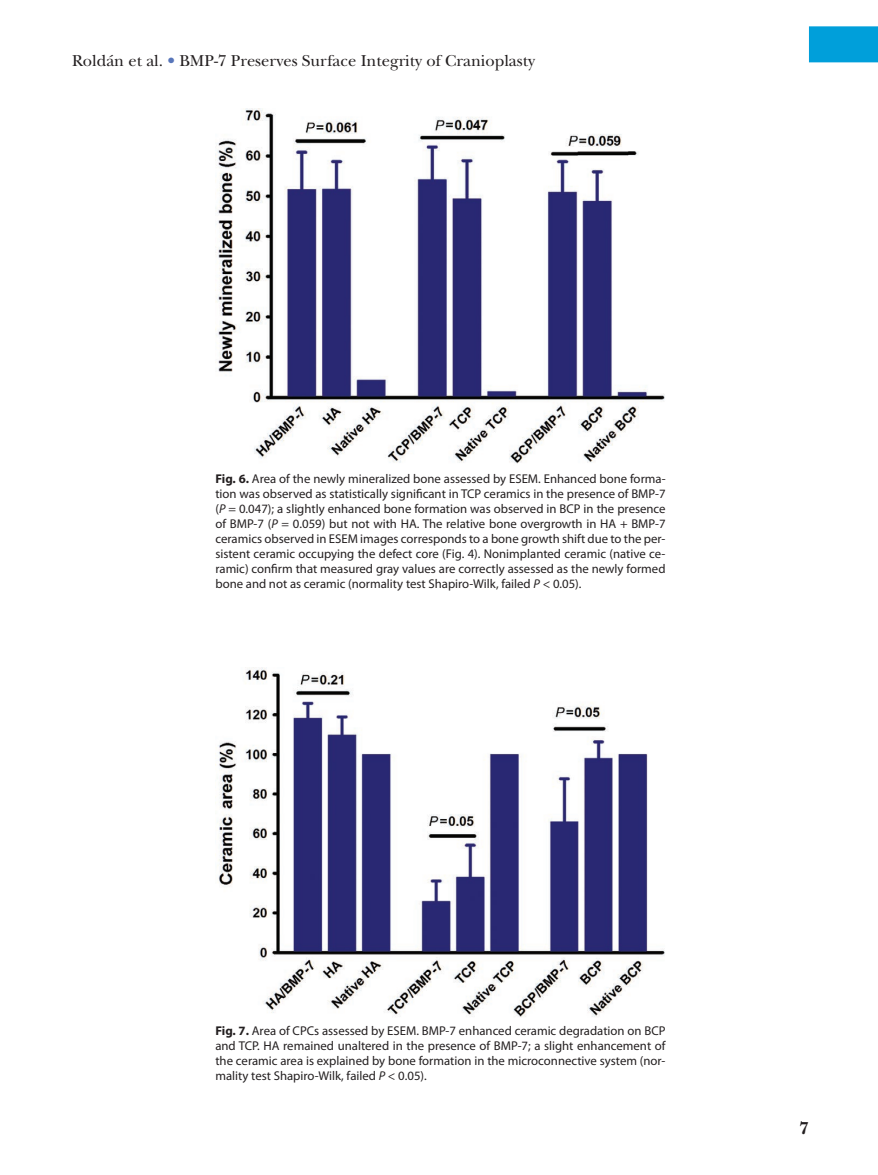
<style>
.page{position:relative;width:878px;height:1175px;background:#fff}
.page>*{position:absolute;margin:0;border:0;box-sizing:border-box;transform-origin:0 0}
.t1{font:700 18px "New Baskerville";color:#231f20}
.t2{font:16.5px "New Baskerville";color:#231f20}
.t3{font:12.75px/15px "Myriad Pro";color:#231f20;text-align:justify}
.s1{color:#5876ba}
.s2{font-weight:700}
.s3{font-style:italic}
</style>
<div class="page">
<div style="left:808px;top:26px;width:70px;height:36px;background:#009fda"></div>
<img style="left:215px;top:108px;width:450px;height:356px">
<img style="left:215px;top:667px;width:450px;height:350px">
<p class="t2" style="left:72px;top:51px;width:464px">Roldán et al. <span class="s1">•</span> BMP-7 Preserves Surface Integrity of Cranioplasty</p>
<p class="t3" style="left:215px;top:471px;width:451px"><span class="s2">Fig. 6.</span> Area of the newly mineralized bone assessed by ESEM. Enhanced bone forma&shy;tion was observed as statistically significant in TCP ceramics in the presence of BMP-7 (<span class="s3">P</span> = 0.047); a slightly enhanced bone formation was observed in BCP in the presence of BMP-7 (<span class="s3">P</span> = 0.059) but not with HA. The relative bone overgrowth in HA + BMP-7 ceramics observed in ESEM images corresponds to a bone growth shift due to the per&shy;sistent ceramic occupying the defect core (Fig. 4). Nonimplanted ceramic (native ce&shy;ramic) confirm that measured gray values are correctly assessed as the newly formed bone and not as ceramic (normality test Shapiro-Wilk, failed <span class="s3">P</span> &lt; 0.05).</p>
<p class="t3" style="left:215px;top:1023px;width:451px"><span class="s2">Fig. 7.</span> Area of CPCs assessed by ESEM. BMP-7 enhanced ceramic degradation on BCP and TCP. HA remained unaltered in the presence of BMP-7; a slight enhancement of the ceramic area is explained by bone formation in the microconnective system (nor&shy;mality test Shapiro-Wilk, failed <span class="s3">P</span> &lt; 0.05).</p>
<h1 class="t1" style="left:799px;top:1118px;width:11px">7</h1>
</div>
